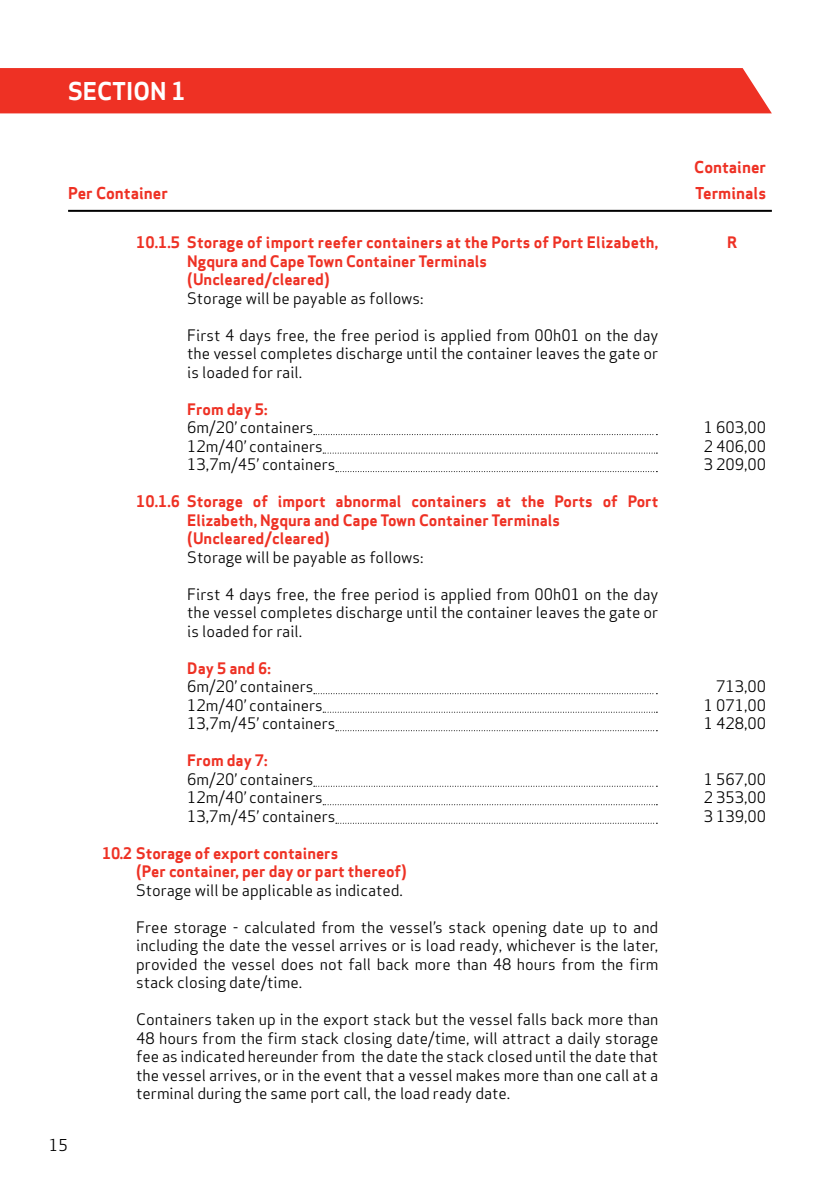
<style>
.page{position:relative;width:840px;height:1191px;background:#fff}
.page>*{position:absolute;margin:0;border:0;box-sizing:border-box;transform-origin:0 0}
.t1{font:24px "Apex Sans Bold T";color:#fff}
.t2{font:16px "Apex Sans Bold T";color:#ee3124}
.t3{font:16px "Apex Sans Book T";color:#000}
.t4{font:15.6px/18.6px "Apex Sans Book T";color:#000;text-align:justify}
.t5{font:15.6px/18.6px "Apex Sans Bold T";color:#ee3124}
</style>
<div class="page">
<div style="left:0;top:68px;width:771px;height:45px;background:#ee3124"></div>
<svg style="left:313px;top:434px;width:344px;height:1px"></svg>
<svg style="left:323px;top:453px;width:334px;height:1px"></svg>
<svg style="left:335px;top:471px;width:322px;height:1px"></svg>
<svg style="left:313px;top:693px;width:344px;height:1px"></svg>
<svg style="left:323px;top:712px;width:334px;height:1px"></svg>
<svg style="left:335px;top:730px;width:322px;height:1px"></svg>
<svg style="left:313px;top:786px;width:344px;height:1px"></svg>
<svg style="left:323px;top:804px;width:334px;height:1px"></svg>
<svg style="left:335px;top:823px;width:322px;height:1px"></svg>
<hr style="left:68px;top:210px;width:703px;height:2px;background:#000">
<h1 class="t1" style="left:68px;top:75px;width:119px">SECTION 1</h1>
<p class="t2" style="left:694px;top:157px;width:73px">Container</p>
<p class="t2" style="left:68px;top:183px;width:101px">Per Container</p>
<p class="t2" style="left:694px;top:183px;width:72px">Terminals</p>
<p class="t5" style="left:136px;top:233px;width:523px">10.1.5 Storage of import reefer containers at the Ports of Port Elizabeth,</p>
<p class="t5" style="left:726px;top:233px;width:12px">R</p>
<p class="t5" style="left:187px;top:251px;width:295px">Ngqura and Cape Town Container Terminals (Uncleared/cleared)</p>
<p class="t4" style="left:187px;top:288px;width:237px">Storage will be payable as follows:</p>
<p class="t4" style="left:187px;top:325px;width:472px">First 4 days free, the free period is applied from 00h01 on the day the vessel completes discharge until the container leaves the gate or is loaded for rail.</p>
<p class="t5" style="left:187px;top:399px;width:82px">From day 5:</p>
<p class="t4" style="left:187px;top:418px;width:128px">6m/20’ containers</p>
<p class="t4" style="left:703px;top:418px;width:64px">1 603,00</p>
<p class="t4" style="left:187px;top:436px;width:137px">12m/40’ containers</p>
<p class="t4" style="left:703px;top:436px;width:64px">2 406,00</p>
<p class="t4" style="left:187px;top:455px;width:150px">13,7m/45’ containers</p>
<p class="t4" style="left:703px;top:455px;width:64px">3 209,00</p>
<p class="t5" style="left:187px;top:492px;width:472px;text-indent:-51px">10.1.6 Storage of import abnormal containers at the Ports of Port<br>Elizabeth, Ngqura and Cape Town Container Terminals (Uncleared/cleared)</p>
<p class="t4" style="left:187px;top:547px;width:237px">Storage will be payable as follows:</p>
<p class="t4" style="left:187px;top:584px;width:472px">First 4 days free, the free period is applied from 00h01 on the day the vessel completes discharge until the container leaves the gate or is loaded for rail.</p>
<p class="t5" style="left:187px;top:658px;width:85px">Day 5 and 6:</p>
<p class="t4" style="left:187px;top:677px;width:128px">6m/20’ containers</p>
<p class="t4" style="left:715px;top:677px;width:51px">713,00</p>
<p class="t4" style="left:187px;top:695px;width:137px">12m/40’ containers</p>
<p class="t4" style="left:703px;top:695px;width:64px">1 071,00</p>
<p class="t4" style="left:187px;top:714px;width:150px">13,7m/45’ containers</p>
<p class="t4" style="left:703px;top:714px;width:64px">1 428,00</p>
<p class="t5" style="left:187px;top:751px;width:80px">From day 7:</p>
<p class="t4" style="left:187px;top:769px;width:128px">6m/20’ containers</p>
<p class="t4" style="left:703px;top:769px;width:64px">1 567,00</p>
<p class="t4" style="left:187px;top:788px;width:137px">12m/40’ containers</p>
<p class="t4" style="left:703px;top:788px;width:64px">2 353,00</p>
<p class="t4" style="left:187px;top:806px;width:150px">13,7m/45’ containers</p>
<p class="t4" style="left:703px;top:806px;width:64px">3 139,00</p>
<p class="t5" style="left:136px;top:843px;width:268px;text-indent:-34px">10.2 Storage of export containers<br>(Per container, per day or part thereof)</p>
<p class="t4" style="left:136px;top:880px;width:268px">Storage will be applicable as indicated.</p>
<p class="t4" style="left:136px;top:917px;width:523px">Free storage - calculated from the vessel’s stack opening date up to and including the date the vessel arrives or is load ready, whichever is the later, provided the vessel does not fall back more than 48 hours from the firm stack closing date/time.</p>
<p class="t4" style="left:136px;top:1010px;width:523px">Containers taken up in the export stack but the vessel falls back more than 48 hours from the firm stack closing date/time, will attract a daily storage fee as indicated hereunder from the date the stack closed until the date that the vessel arrives, or in the event that a vessel makes more than one call at a terminal during the same port call, the load ready date.</p>
<p class="t3" style="left:49px;top:1135px;width:21px">15</p>
</div>
